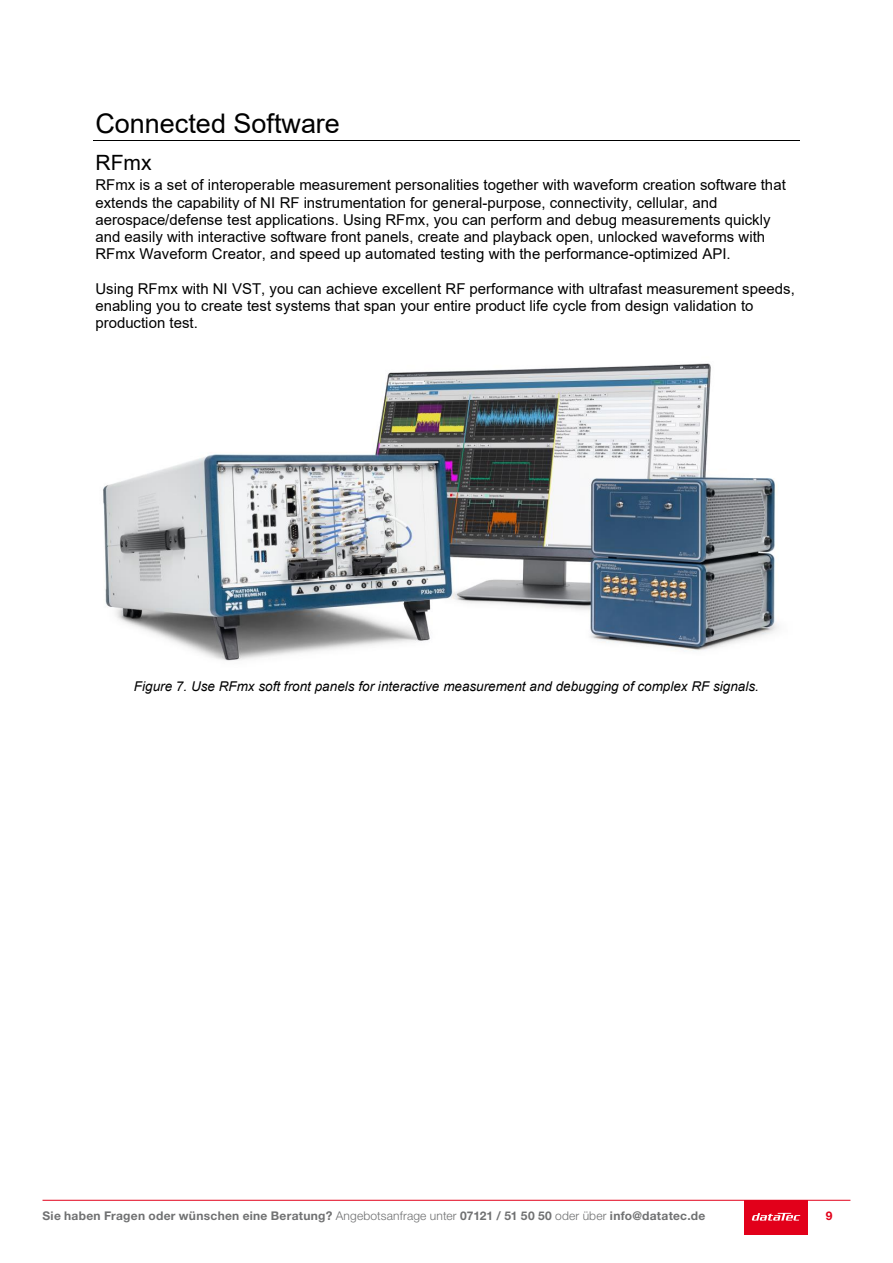
<style>
.page{position:relative;width:893px;height:1263px;background:#fff}
.page>*{position:absolute;margin:0;border:0;box-sizing:border-box;transform-origin:0 0}
.t1{font:27px "Arial";color:#000}
.t2{font:21px "Arial";color:#000}
.t3{font:15px/17.2px "Arial";color:#000}
.t4{font:italic 13.5px "Arial";letter-spacing:.005em;color:#000}
.t5{font:700 12px "Helvetica Neue LT Pro";letter-spacing:.025em;color:#707172}
.t6{font:700 12px "Helvetica Neue LT Pro";color:#e2001a}
.s1{font-weight:300}
</style>
<div class="page">
<div style="left:744px;top:1200px;width:64px;height:34px;background:#e2001a"></div>
<svg style="left:752px;top:1213px;width:48px;height:7px"></svg>
<hr style="left:43px;top:1200px;width:807px;height:1px;background:#e2001a">
<hr style="left:93px;top:141px;width:707px;height:1px;background:#000">
<img style="left:103px;top:363px;width:676px;height:298px">
<h1 class="t1" style="left:95px;top:105px;width:246px">Connected Software</h1>
<h2 class="t2" style="left:95px;top:148px;width:58px">RFmx</h2>
<p class="t3" style="left:95px;top:176px;width:692px">RFmx is a set of interoperable measurement personalities together with waveform creation software that extends the capability of NI RF instrumentation for general-purpose, connectivity, cellular, and aerospace/defense test applications. Using RFmx, you can perform and debug measurements quickly and easily with interactive software front panels, create and playback open, unlocked waveforms with RFmx Waveform Creator, and speed up automated testing with the performance-optimized API.</p>
<p class="t3" style="left:95px;top:280px;width:701px">Using RFmx with NI VST, you can achieve excellent RF performance with ultrafast measurement speeds, enabling you to create test systems that span your entire product life cycle from design validation to production test.</p>
<p class="t4" style="left:134px;top:677px;width:627px">Figure 7. Use RFmx soft front panels for interactive measurement and debugging of complex RF signals.</p>
<p class="t5" style="left:43px;top:1209px;width:664px">Sie haben Fragen oder wünschen eine Beratung? <span class="s1">Angebotsanfrage unter</span> 07121 / 51 50 50 <span class="s1">oder über</span> info@datatec.de</p>
<p class="t6" style="left:826px;top:1209px;width:8px">9</p>
</div>
